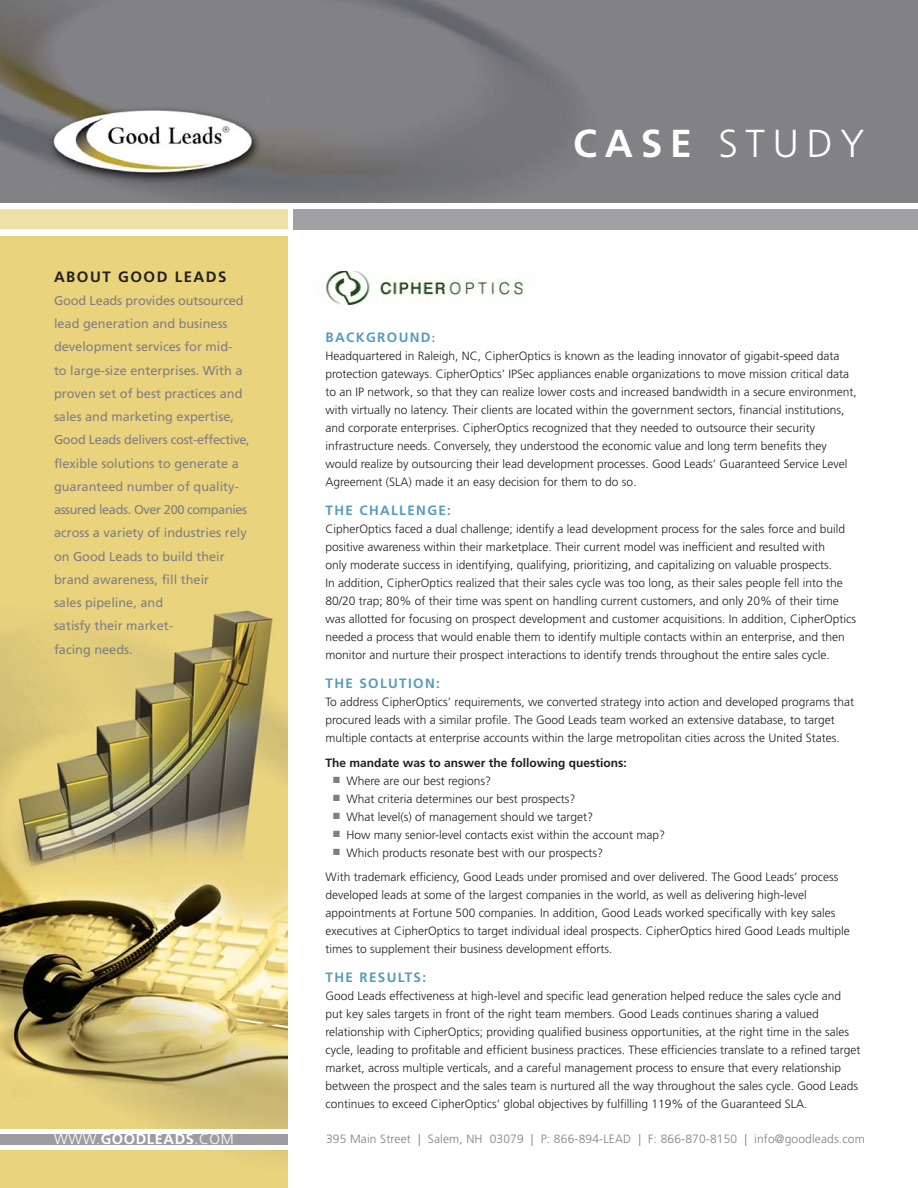
<style>
.page{position:relative;width:918px;height:1188px;background:#fff}
.page>*{position:absolute;margin:0;border:0;box-sizing:border-box;transform-origin:0 0}
.t1{font:300 39px "Frutiger";letter-spacing:.2em;color:#fff}
.t2{font:700 15px "Frutiger";letter-spacing:.1em;color:#231f20}
.t3{font:700 14.7px "Frutiger";letter-spacing:.04em;color:#fff}
.t4{font:700 13.5px "Frutiger";letter-spacing:.1em;color:#569bbe}
.t5{font:12.75px/23.2px "Frutiger";color:#807f83}
.t6{font:300 12px/18px "Frutiger";color:#231f20}
.t7{font:300 12px "Frutiger";letter-spacing:.015em;color:#807f83}
.t8{font:700 12px "Frutiger";color:#231f20}
.s1{font-weight:300}
.s2{font-weight:700}
.s3{font-size:12px}
.s4{color:#807f83}
</style>
<div class="page">
<img style="left:0;top:0;width:918px;height:202px">
<div style="left:293px;top:209px;width:624px;height:21px;background:#a1a0a4"></div>
<div style="left:0;top:209px;width:287px;height:20px;background:#f0e0a7"></div>
<img style="left:324px;top:271px;width:199px;height:34px">
<img style="left:0;top:237px;width:287px;height:951px">
<div style="left:0;top:1129px;width:289px;height:20px;background:#fff"></div>
<div style="left:0;top:1134px;width:287px;height:10px;background:#9d9ca0"></div>
<p class="t2" style="left:54px;top:270px;width:174px">ABOUT GOOD LEADS</p>
<p class="t5" style="left:54px;top:289px;width:197px">Good Leads provides outsourced lead generation and business development services for mid-<br>to large-size enterprises. With a proven set of best practices and sales and marketing expertise,<br>Good Leads delivers cost-effective, flexible solutions to generate a guaranteed number of quality&shy;assured leads. Over 200 companies across a variety of industries rely on Good Leads to build their brand awareness, fill their<br>sales pipeline, and<br>satisfy their market-<br>facing needs.</p>
<p class="t3" style="left:54px;top:1133px;width:181px"><span class="s1">WWW.</span>GOODLEADS<span class="s1">.COM</span></p>
<h1 class="t1" style="left:573px;top:126px;width:293px"><span class="s2">CASE</span> STUDY</h1>
<p class="t4" style="left:326px;top:332px;width:111px">BACKGROUND<span class="s3">:</span></p>
<p class="t6" style="left:326px;top:347px;width:533px">Headquartered in Raleigh, NC, CipherOptics is known as the leading innovator of gigabit-speed data protection gateways. CipherOptics’ IPSec appliances enable organizations to move mission critical data to an IP network, so that they can realize lower costs and increased bandwidth in a secure environment, with virtually no latency. Their clients are located within the government sectors, financial institutions, and corporate enterprises. CipherOptics recognized that they needed to outsource their security infrastructure needs. Conversely, they understood the economic value and long term benefits they would realize by outsourcing their lead development processes. Good Leads’ Guaranteed Service Level Agreement (SLA) made it an easy decision for them to do so.</p>
<p class="t4" style="left:326px;top:504px;width:127px">THE CHALLENGE:</p>
<p class="t6" style="left:326px;top:520px;width:532px">CipherOptics faced a dual challenge; identify a lead development process for the sales force and build positive awareness within their marketplace. Their current model was inefficient and resulted with<br>only moderate success in identifying, qualifying, prioritizing, and capitalizing on valuable prospects.<br>In addition, CipherOptics realized that their sales cycle was too long, as their sales people fell into the 80/20 trap; 80% of their time was spent on handling current customers, and only 20% of their time was allotted for focusing on prospect development and customer acquisitions. In addition, CipherOptics needed a process that would enable them to identify multiple contacts within an enterprise, and then monitor and nurture their prospect interactions to identify trends throughout the entire sales cycle.</p>
<p class="t4" style="left:326px;top:677px;width:116px">THE SOLUTION:</p>
<p class="t6" style="left:326px;top:693px;width:530px">To address CipherOptics’ requirements, we converted strategy into action and developed programs that procured leads with a similar profile. The Good Leads team worked an extensive database, to target multiple contacts at enterprise accounts within the large metropolitan cities across the United States.</p>
<p class="t8" style="left:326px;top:757px;width:303px">The mandate was to answer the following questions:</p>
<p class="t6" style="left:333px;top:772px;width:160px"><span class="s4">■</span> Where are our best regions?</p>
<p class="t6" style="left:333px;top:790px;width:244px"><span class="s4">■</span> What criteria determines our best prospects?</p>
<p class="t6" style="left:333px;top:808px;width:262px"><span class="s4">■</span> What level(s) of management should we target?</p>
<p class="t6" style="left:333px;top:826px;width:334px"><span class="s4">■</span> How many senior-level contacts exist within the account map?</p>
<p class="t6" style="left:325px;top:841px;width:515px;line-height:24.9px;text-indent:8px"><span class="s4">■</span> Which products resonate best with our prospects?<br>With trademark efficiency, Good Leads under promised and over delivered. The Good Leads’ process</p>
<p class="t6" style="left:325px;top:887px;width:526px">developed leads at some of the largest companies in the world, as well as delivering high-level appointments at Fortune 500 companies. In addition, Good Leads worked specifically with key sales executives at CipherOptics to target individual ideal prospects. CipherOptics hired Good Leads multiple times to supplement their business development efforts.</p>
<p class="t4" style="left:326px;top:972px;width:102px">THE RESULTS:</p>
<p class="t6" style="left:326px;top:988px;width:537px">Good Leads effectiveness at high-level and specific lead generation helped reduce the sales cycle and put key sales targets in front of the right team members. Good Leads continues sharing a valued relationship with CipherOptics; providing qualified business opportunities, at the right time in the sales cycle, leading to profitable and efficient business practices. These efficiencies translate to a refined target market, across multiple verticals, and a careful management process to ensure that every relationship between the prospect and the sales team is nurtured all the way throughout the sales cycle. Good Leads continues to exceed CipherOptics’ global objectives by fulfilling 119% of the Guaranteed SLA.</p>
<p class="t7" style="left:326px;top:1134px;width:540px">395 Main Street | Salem, NH 03079 | P: 866-894-LEAD | F: 866-870-8150 | info@goodleads.com</p>
</div>
